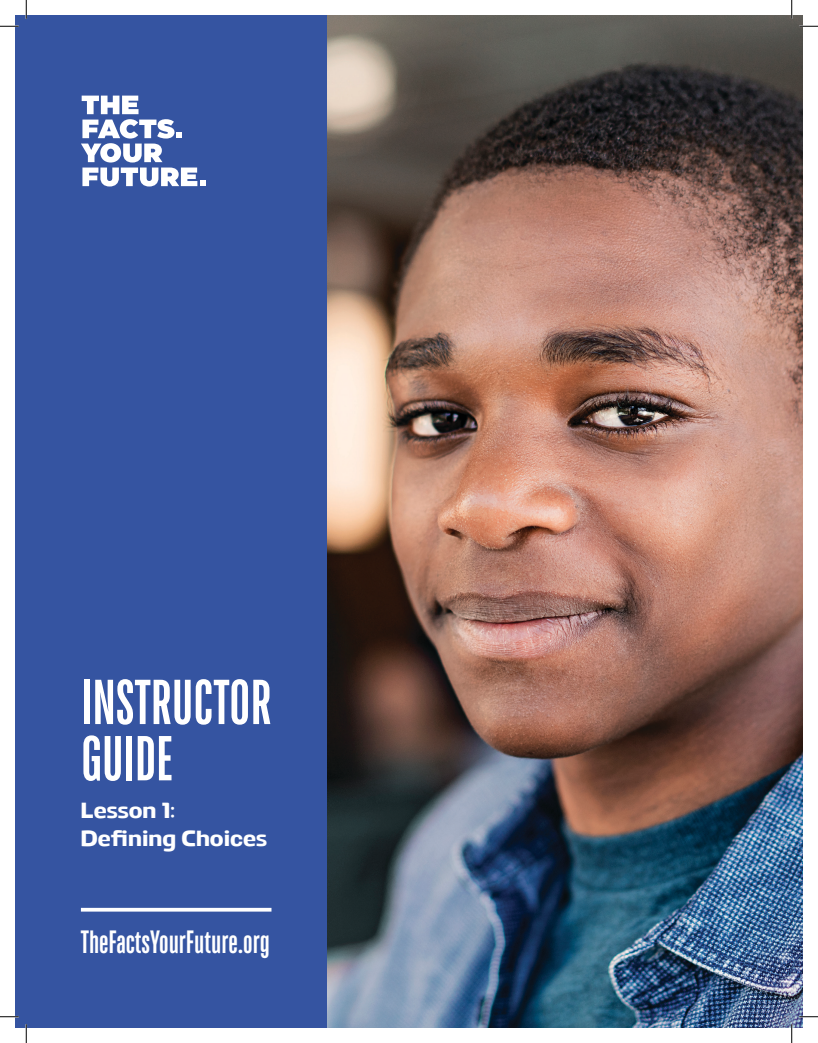
<style>
.page{position:relative;width:818px;height:1043px;background:#fff}
.page>*{position:absolute;margin:0;border:0;box-sizing:border-box;transform-origin:0 0}
.t1{font:600 63.25px/56.2px "TT Bluescreens";color:#fff}
.t2{font:600 32.25px "TT Bluescreens";color:#fff}
.Body{font:600 23.75px "Eighty Starlight";color:#fff}
</style>
<div class="page">
<img style="left:326px;top:15px;width:476px;height:1013px">
<div style="left:15px;top:15px;width:311px;height:1013px;background:#3554a1"></div>
<svg style="left:81px;top:96px;width:124px;height:90px"></svg>
<svg style="left:81px;top:907px;width:190px;height:4px"></svg>
<svg style="left:0;top:25px;width:19px;height:2px"></svg>
<svg style="left:799px;top:25px;width:19px;height:2px"></svg>
<svg style="left:0;top:1016px;width:19px;height:1px"></svg>
<svg style="left:799px;top:1015px;width:19px;height:2px"></svg>
<svg style="left:25px;top:0;width:2px;height:19px"></svg>
<svg style="left:25px;top:1024px;width:2px;height:18px"></svg>
<svg style="left:790px;top:0;width:2px;height:19px"></svg>
<svg style="left:790px;top:1024px;width:2px;height:18px"></svg>
<p class="t1" style="left:81px;top:673px;width:192px">INSTRUCTOR<br>GUIDE</p>
<p class="Body" style="left:81px;top:795px;width:96px">Lesson 1:</p>
<p class="Body" style="left:81px;top:823px;width:188px">Defining Choices</p>
<p class="t2" style="left:81px;top:923px;width:190px">TheFactsYourFuture.org</p>
</div>
